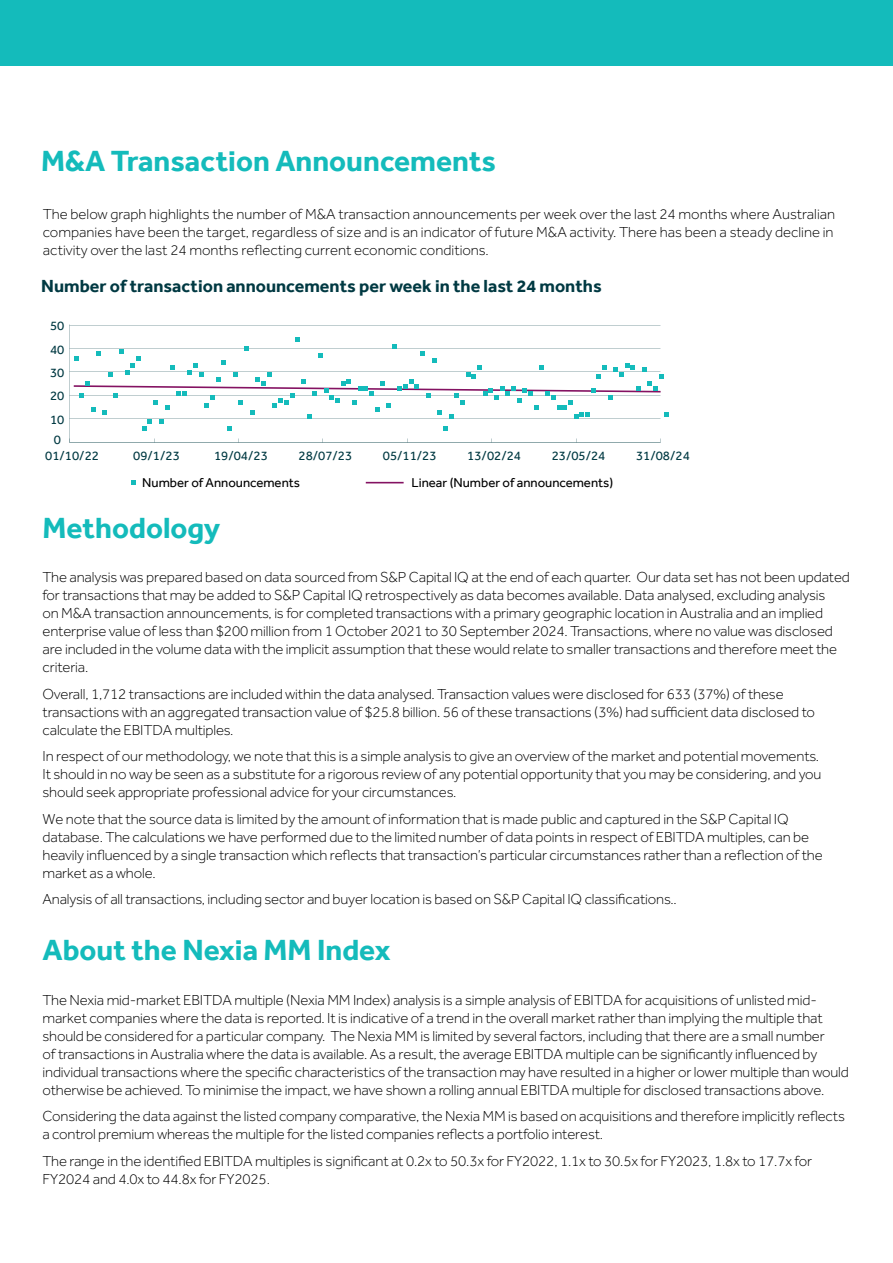
<style>
.page{position:relative;width:893px;height:1263px;background:#fff}
.page>*{position:absolute;margin:0;border:0;box-sizing:border-box;transform-origin:0 0}
.t1{font:700 30px "Effra";color:#14bbbb}
.t2{font:700 18px "Effra";color:#003942}
.t3{font:300 15px/18px "Effra";letter-spacing:-.01em;color:#000}
.t4{font:13.2px "Effra";color:#003942}
.t5{font:13.2px "Effra";color:#000}
</style>
<div class="page">
<div style="left:0;top:0;width:893px;height:66px;background:#14bbbb"></div>
<hr style="left:366px;top:482px;width:38px;height:1px;background:#841262">
<svg style="left:131px;top:480px;width:5px;height:5px"></svg>
<svg style="left:72px;top:337px;width:597px;height:94px"></svg>
<h1 class="t1" style="left:41px;top:143px;width:456px">M&amp;A Transaction Announcements</h1>
<p class="t3" style="left:43px;top:205px;width:794px;text-align:justify">The below graph highlights the number of M&amp;A transaction announcements per week over the last 24 months where Australian companies have been the target, regardless of size and is an indicator of future M&amp;A activity. There has been a steady decline in activity over the last 24 months reflecting current economic conditions.</p>
<p class="t2" style="left:41px;top:275px;width:562px">Number of transaction announcements per week in the last 24 months</p>
<p class="t4" style="left:50px;top:318px;width:16px">50</p>
<p class="t4" style="left:50px;top:341px;width:16px">40</p>
<p class="t4" style="left:50px;top:365px;width:16px">30</p>
<p class="t4" style="left:50px;top:388px;width:16px">20</p>
<p class="t4" style="left:50px;top:412px;width:16px">10</p>
<p class="t4" style="left:54px;top:432px;width:9px">0</p>
<p class="t4" style="left:45px;top:448px;width:55px">01/10/22</p>
<p class="t4" style="left:133px;top:448px;width:48px">09/1/23</p>
<p class="t4" style="left:214px;top:448px;width:55px">19/04/23</p>
<p class="t4" style="left:298px;top:448px;width:55px">28/07/23</p>
<p class="t4" style="left:383px;top:448px;width:55px">05/11/23</p>
<p class="t4" style="left:467px;top:448px;width:55px">13/02/24</p>
<p class="t4" style="left:552px;top:448px;width:55px">23/05/24</p>
<p class="t4" style="left:636px;top:448px;width:55px">31/08/24</p>
<p class="t5" style="left:142px;top:475px;width:159px">Number of Announcements</p>
<p class="t5" style="left:412px;top:475px;width:203px">Linear (Number of announcements)</p>
<h1 class="t1" style="left:43px;top:509px;width:179px">Methodology</h1>
<p class="t3" style="left:43px;top:568px;width:809px">The analysis was prepared based on data sourced from S&amp;P Capital IQ at the end of each quarter. Our data set has not been updated for transactions that may be added to S&amp;P Capital IQ retrospectively as data becomes available. Data analysed, excluding analysis<br>on M&amp;A transaction announcements, is for completed transactions with a primary geographic location in Australia and an implied enterprise value of less than $200 million from 1 October 2021 to 30 September 2024. Transactions, where no value was disclosed are included in the volume data with the implicit assumption that these would relate to smaller transactions and therefore meet the criteria.</p>
<p class="t3" style="left:43px;top:685px;width:774px">Overall, 1,712 transactions are included within the data analysed. Transaction values were disclosed for 633 (37%) of these transactions with an aggregated transaction value of $25.8 billion. 56 of these transactions (3%) had sufficient data disclosed to calculate the EBITDA multiples.</p>
<p class="t3" style="left:43px;top:747px;width:780px">In respect of our methodology, we note that this is a simple analysis to give an overview of the market and potential movements.<br>It should in no way be seen as a substitute for a rigorous review of any potential opportunity that you may be considering, and you should seek appropriate professional advice for your circumstances.</p>
<p class="t3" style="left:43px;top:810px;width:782px">We note that the source data is limited by the amount of information that is made public and captured in the S&amp;P Capital IQ database. The calculations we have performed due to the limited number of data points in respect of EBITDA multiples, can be heavily influenced by a single transaction which reflects that transaction’s particular circumstances rather than a reflection of the market as a whole.</p>
<p class="t3" style="left:43px;top:890px;width:636px">Analysis of all transactions, including sector and buyer location is based on S&amp;P Capital IQ classifications..</p>
<h1 class="t1" style="left:43px;top:932px;width:350px">About the Nexia MM Index</h1>
<p class="t3" style="left:43px;top:991px;width:808px">The Nexia mid-market EBITDA multiple (Nexia MM Index) analysis is a simple analysis of EBITDA for acquisitions of unlisted mid&shy;market companies where the data is reported. It is indicative of a trend in the overall market rather than implying the multiple that should be considered for a particular company. The Nexia MM is limited by several factors, including that there are a small number<br>of transactions in Australia where the data is available. As a result, the average EBITDA multiple can be significantly influenced by individual transactions where the specific characteristics of the transaction may have resulted in a higher or lower multiple than would otherwise be achieved. To minimise the impact, we have shown a rolling annual EBITDA multiple for disclosed transactions above.</p>
<p class="t3" style="left:43px;top:1107px;width:804px">Considering the data against the listed company comparative, the Nexia MM is based on acquisitions and therefore implicitly reflects a control premium whereas the multiple for the listed companies reflects a portfolio interest.</p>
<p class="t3" style="left:43px;top:1152px;width:771px">The range in the identified EBITDA multiples is significant at 0.2x to 50.3x for FY2022, 1.1x to 30.5x for FY2023, 1.8x to 17.7x for<br>FY2024 and 4.0x to 44.8x for FY2025.</p>
</div>
